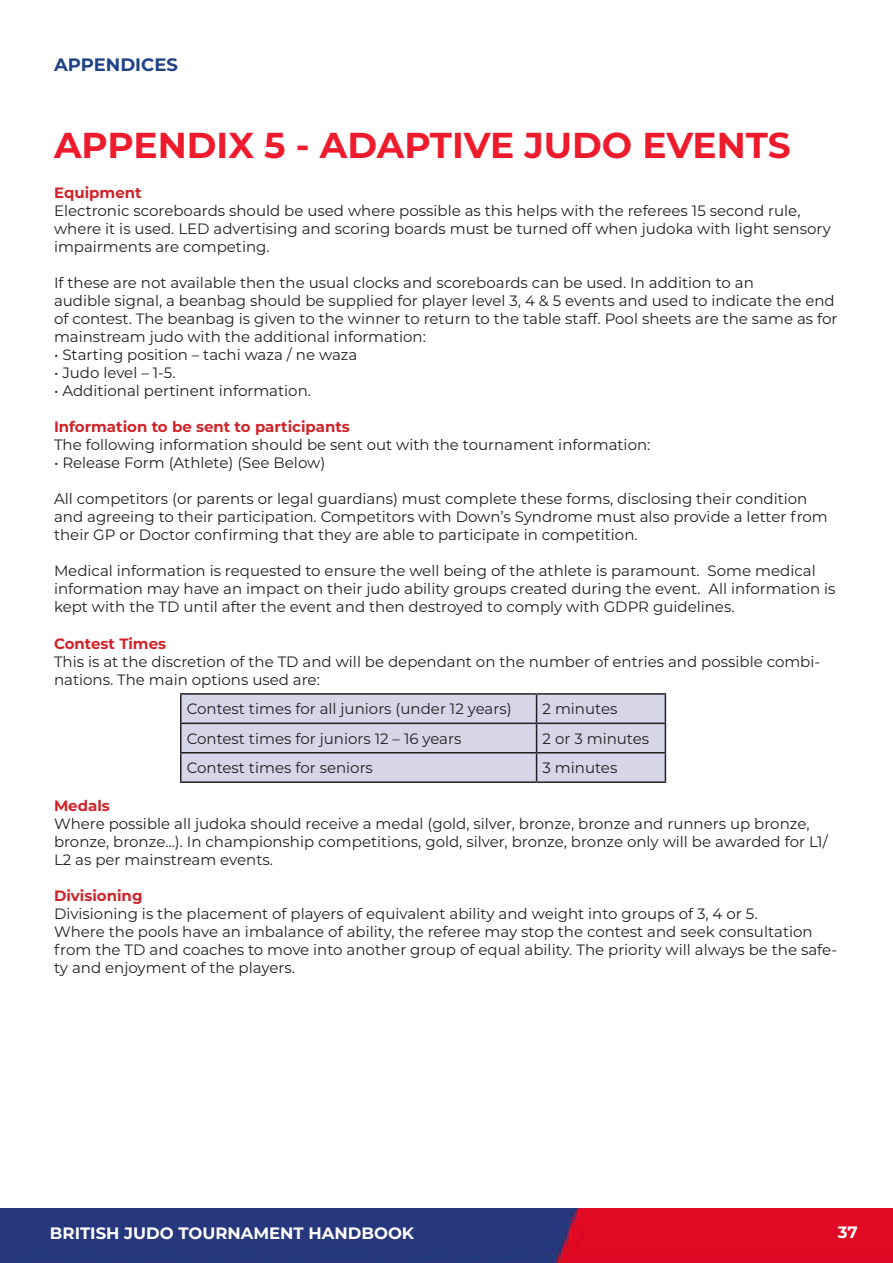
<style>
.page{position:relative;width:893px;height:1263px;background:#fff}
.page>*{position:absolute;margin:0;border:0;box-sizing:border-box;transform-origin:0 0}
.t1{font:700 36px "Montserrat";color:#ee1b2d}
.t2{font:700 18px "Montserrat";color:#204286}
.t3{font:700 16.5px "Montserrat";color:#fff}
.t4{font:15px/18px "Montserrat";color:#231f20}
.t5{font:700 15px "Montserrat";color:#d1232a}
</style>
<div class="page">
<img style="left:0;top:1209px;width:893px;height:54px">
<hr style="left:180px;top:693px;width:357px;height:2px;background:#231f20">
<hr style="left:180px;top:695px;width:2px;height:27px;background:#231f20">
<hr style="left:537px;top:693px;width:129px;height:2px;background:#231f20">
<hr style="left:180px;top:722px;width:357px;height:2px;background:#231f20">
<hr style="left:180px;top:724px;width:2px;height:28px;background:#231f20">
<hr style="left:180px;top:752px;width:357px;height:1px;background:#231f20">
<hr style="left:180px;top:753px;width:2px;height:28px;background:#231f20">
<svg style="left:181px;top:694px;width:485px;height:87px;background:#cbcbdc"></svg>
<hr style="left:180px;top:781px;width:357px;height:2px;background:#231f20">
<hr style="left:537px;top:781px;width:129px;height:2px;background:#231f20">
<p class="t2" style="left:54px;top:52px;width:125px">APPENDICES</p>
<p class="t1" style="left:54px;top:119px;width:738px">APPENDIX 5 - ADAPTIVE JUDO EVENTS</p>
<p class="t5" style="left:54px;top:182px;width:89px">Equipment</p>
<p class="t4" style="left:54px;top:202px;width:748px">Electronic scoreboards should be used where possible as this helps with the referees 15 second rule,</p>
<p class="t4" style="left:54px;top:220px;width:778px">where it is used. LED advertising and scoring boards must be turned off when judoka with light sensory impairments are competing.</p>
<p class="t4" style="left:54px;top:274px;width:701px">If these are not available then the usual clocks and scoreboards can be used. In addition to an</p>
<p class="t4" style="left:54px;top:292px;width:782px">audible signal, a beanbag should be supplied for player level 3, 4 &amp; 5 events and used to indicate the end</p>
<p class="t4" style="left:54px;top:310px;width:785px">of contest. The beanbag is given to the winner to return to the table staff. Pool sheets are the same as for</p>
<p class="t4" style="left:54px;top:328px;width:373px">mainstream judo with the additional information:</p>
<p class="t4" style="left:54px;top:346px;width:305px">• Starting position – tachi waza / ne waza</p>
<p class="t4" style="left:54px;top:364px;width:123px">• Judo level – 1-5.</p>
<p class="t4" style="left:54px;top:382px;width:258px">• Additional pertinent information.</p>
<p class="t5" style="left:54px;top:416px;width:297px">Information to be sent to participants</p>
<p class="t4" style="left:54px;top:436px;width:598px">The following information should be sent out with the tournament information:</p>
<p class="t4" style="left:54px;top:454px;width:273px">• Release Form (Athlete) (See Below)</p>
<p class="t4" style="left:54px;top:490px;width:755px">All competitors (or parents or legal guardians) must complete these forms, disclosing their condition</p>
<p class="t4" style="left:54px;top:508px;width:775px">and agreeing to their participation. Competitors with Down’s Syndrome must also provide a letter from</p>
<p class="t4" style="left:54px;top:526px;width:585px">their GP or Doctor confirming that they are able to participate in competition.</p>
<p class="t4" style="left:54px;top:562px;width:783px">Medical information is requested to ensure the well being of the athlete is paramount. Some medical information may have an impact on their judo ability groups created during the event. All information is kept with the TD until after the event and then destroyed to comply with GDPR guidelines.</p>
<p class="t5" style="left:54px;top:632px;width:114px">Contest Times</p>
<p class="t4" style="left:54px;top:652px;width:768px">This is at the discretion of the TD and will be dependant on the number of entries and possible combi&shy;nations. The main options used are:</p>
<p class="t4" style="left:187px;top:699px;width:326px">Contest times for all juniors (under 12 years)</p>
<p class="t4" style="left:543px;top:699px;width:76px">2 minutes</p>
<p class="t4" style="left:187px;top:729px;width:276px">Contest times for juniors 12 – 16 years</p>
<p class="t4" style="left:543px;top:729px;width:108px">2 or 3 minutes</p>
<p class="t4" style="left:187px;top:758px;width:188px">Contest times for seniors</p>
<p class="t4" style="left:543px;top:758px;width:76px">3 minutes</p>
<p class="t5" style="left:54px;top:794px;width:57px">Medals</p>
<p class="t4" style="left:54px;top:814px;width:775px">Where possible all judoka should receive a medal (gold, silver, bronze, bronze and runners up bronze, bronze, bronze...). In championship competitions, gold, silver, bronze, bronze only will be awarded for L1/<br>L2 as per mainstream events.</p>
<p class="t5" style="left:54px;top:884px;width:90px">Divisioning</p>
<p class="t4" style="left:54px;top:904px;width:705px">Divisioning is the placement of players of equivalent ability and weight into groups of 3, 4 or 5.</p>
<p class="t4" style="left:54px;top:922px;width:785px">Where the pools have an imbalance of ability, the referee may stop the contest and seek consultation from the TD and coaches to move into another group of equal ability. The priority will always be the safe&shy;ty and enjoyment of the players.</p>
<p class="t3" style="left:50px;top:1221px;width:366px">BRITISH JUDO TOURNAMENT HANDBOOK</p>
<p class="t3" style="left:838px;top:1221px;width:21px">37</p>
</div>
